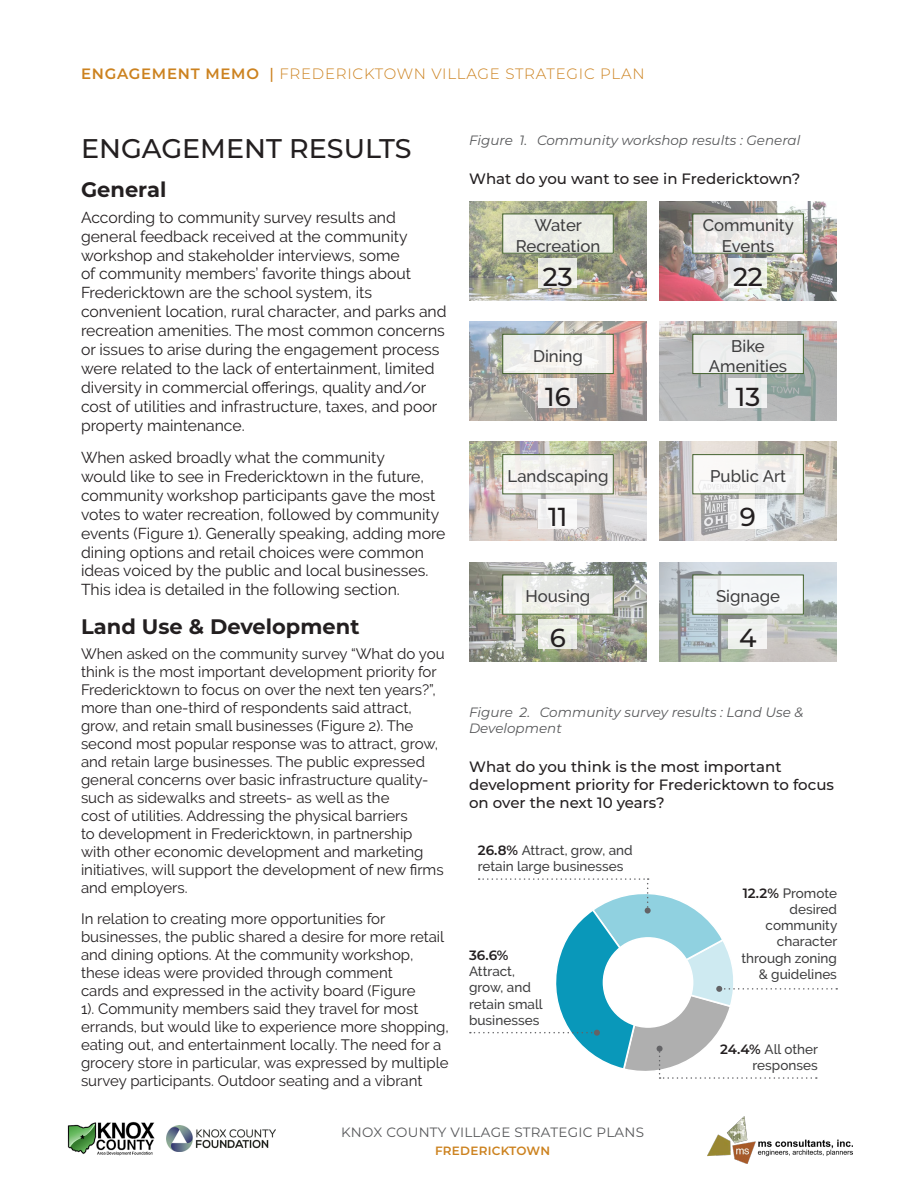
<style>
.page{position:relative;width:918px;height:1188px;background:#fff}
.page>*{position:absolute;margin:0;border:0;box-sizing:border-box;transform-origin:0 0}
.Heading{font:500 27px "Montserrat";color:#231f20}
.t1{font:500 26.1px "Montserrat";color:#231f20}
.Subheading{font:700 21px "Montserrat";color:#231f20}
.Figure_Labels{font:500 16.8px/20.1px "Raleway";color:#3e3e3f;text-align:center}
.Body_text{font:15.75px/18.9px "Raleway";color:#231f20}
.Subheading-2{font:15.75px/18.9px "Raleway";color:#231f20}
.Body_text-2{font:15px/18px "Raleway";color:#231f20}
.Subheading-3{font:500 15px/18px "Montserrat";color:#231f20}
.t2{font:300 15px "Montserrat";letter-spacing:.05em;color:#cc821f}
.Survey_response_labe{font:500 13.5px/16.2px "Raleway";color:#3e3e3f}
.t3{font:italic 13.5px/16.2px "Montserrat";color:#57585a}
.t4{font:13.5px "Montserrat";letter-spacing:.02em;color:#57585a}
.t5{font:600 12px "Montserrat";letter-spacing:.02em;color:#cc821f}
.s1{font-weight:600}
.s2{font-weight:500}
.s3{font-family:"Montserrat";font-weight:600;color:#231f20}
</style>
<div class="page">
<img style="left:708px;top:1116px;width:145px;height:47px">
<img style="left:67px;top:1122px;width:88px;height:34px">
<img style="left:166px;top:1125px;width:110px;height:27px">
<img style="left:469px;top:201px;width:178px;height:99px">
<div style="left:503px;top:214px;width:110px;height:39px;background:#ebede6"></div>
<div style="left:502px;top:213px;width:112px;height:41px;border:1px solid #44622e"></div>
<svg style="left:538px;top:258px;width:39px;height:30px"></svg>
<img style="left:469px;top:442px;width:178px;height:99px">
<div style="left:503px;top:455px;width:110px;height:39px;background:#f3f1ee"></div>
<div style="left:502px;top:454px;width:112px;height:40px;border:1px solid #44622e"></div>
<div style="left:538px;top:499px;width:39px;height:30px;background:linear-gradient(to right,#f1f0f1,#fbfbfb)"></div>
<img style="left:469px;top:321px;width:178px;height:100px">
<div style="left:503px;top:334px;width:110px;height:40px;background:#f2f0ed"></div>
<div style="left:502px;top:334px;width:112px;height:40px;border:1px solid #44622e"></div>
<div style="left:538px;top:379px;width:39px;height:29px;background:linear-gradient(to right,#eceae9,#edece9)"></div>
<img style="left:469px;top:562px;width:178px;height:99px">
<svg style="left:504px;top:576px;width:108px;height:37px;fill:#ebebe7"></svg>
<div style="left:502px;top:574px;width:112px;height:41px;border:1px solid #44622e"></div>
<div style="left:538px;top:619px;width:39px;height:30px;background:#eaede6"></div>
<img style="left:659px;top:201px;width:178px;height:99px">
<svg style="left:694px;top:215px;width:108px;height:37px;fill:#eae9e7"></svg>
<div style="left:692px;top:213px;width:112px;height:41px;border:1px solid #44622e"></div>
<svg style="left:729px;top:258px;width:38px;height:30px"></svg>
<img style="left:659px;top:442px;width:178px;height:99px">
<div style="left:693px;top:455px;width:110px;height:39px;background:linear-gradient(to right,#faf9f8,#f2f1f0)"></div>
<div style="left:692px;top:454px;width:112px;height:40px;border:1px solid #44622e"></div>
<div style="left:729px;top:499px;width:38px;height:30px;background:linear-gradient(to right,#f1f0f0,#f8f9fa)"></div>
<img style="left:659px;top:321px;width:178px;height:100px">
<div style="left:693px;top:334px;width:110px;height:40px;background:#edeeee"></div>
<div style="left:692px;top:334px;width:112px;height:40px;border:1px solid #44622e"></div>
<div style="left:729px;top:379px;width:38px;height:29px;background:#f0f0f1"></div>
<img style="left:659px;top:562px;width:178px;height:99px">
<div style="left:693px;top:575px;width:110px;height:39px;background:linear-gradient(to bottom,#f4f7f9,#f0f2f3)"></div>
<div style="left:692px;top:574px;width:112px;height:41px;border:1px solid #44622e"></div>
<div style="left:729px;top:619px;width:38px;height:30px;background:#f0f2f1"></div>
<svg style="left:470px;top:878px;width:367px;height:201px"></svg>
<p class="t2" style="left:81px;top:63px;width:565px"><span class="s1">ENGAGEMENT MEMO</span> <span class="s2">|</span> FREDERICKTOWN VILLAGE STRATEGIC PLAN</p>
<p class="Heading" style="left:81px;top:130px;width:332px">ENGAGEMENT RESULTS</p>
<p class="Subheading" style="left:81px;top:175px;width:87px">General</p>
<p class="Body_text" style="left:81px;top:208px;width:367px">According to community survey results and general feedback received at the community workshop and stakeholder interviews, some<br>of community members’ favorite things about Fredericktown are the school system, its convenient location, rural character, and parks and recreation amenities. The most common concerns or issues to arise during the engagement process were related to the lack of entertainment, limited diversity in commercial offerings, quality and/or cost of utilities and infrastructure, taxes, and poor property maintenance.</p>
<p class="Subheading-2" style="left:81px;top:448px;width:366px">When asked broadly what the community<br>would like to see in Fredericktown in the future, community workshop participants gave the most votes to water recreation, followed by community events (Figure 1). Generally speaking, adding more dining options and retail choices were common ideas voiced by the public and local businesses.<br>This idea is detailed in the following section.</p>
<p class="Subheading" style="left:81px;top:611px;width:280px">Land Use &amp; Development</p>
<p class="Body_text-2" style="left:81px;top:645px;width:365px">When asked on the community survey “What do you think is the most important development priority for Fredericktown to focus on over the next ten years?”, more than one-third of respondents said attract, grow, and retain small businesses (Figure 2). The second most popular response was to attract, grow, and retain large businesses. The public expressed general concerns over basic infrastructure quality&shy;such as sidewalks and streets- as well as the<br>cost of utilities. Addressing the physical barriers<br>to development in Fredericktown, in partnership with other economic development and marketing initiatives, will support the development of new firms and employers.</p>
<p class="Body_text-2" style="left:81px;top:910px;width:369px">In relation to creating more opportunities for businesses, the public shared a desire for more retail and dining options. At the community workshop, these ideas were provided through comment<br>cards and expressed in the activity board (Figure<br>1). Community members said they travel for most errands, but would like to experience more shopping, eating out, and entertainment locally. The need for a grocery store in particular, was expressed by multiple survey participants. Outdoor seating and a vibrant</p>
<p class="t3" style="left:469px;top:132px;width:333px">Figure 1. Community workshop results : General</p>
<p class="Subheading-3" style="left:469px;top:169px;width:333px">What do you want to see in Fredericktown?</p>
<p class="Figure_Labels" style="left:516px;top:215px;width:86px">Water<br>Recreation</p>
<p class="t1" style="left:543px;top:258px;width:31px">23</p>
<p class="Figure_Labels" style="left:533px;top:346px;width:51px">Dining</p>
<p class="t1" style="left:545px;top:378px;width:27px">16</p>
<p class="Figure_Labels" style="left:508px;top:466px;width:102px">Landscaping</p>
<p class="t1" style="left:548px;top:499px;width:21px">11</p>
<p class="Figure_Labels" style="left:526px;top:586px;width:66px">Housing</p>
<p class="t1" style="left:550px;top:619px;width:18px">6</p>
<p class="Figure_Labels" style="left:703px;top:215px;width:93px">Community<br>Events</p>
<p class="t1" style="left:733px;top:258px;width:31px">22</p>
<p class="Figure_Labels" style="left:709px;top:336px;width:80px">Bike<br>Amenities</p>
<p class="t1" style="left:736px;top:378px;width:26px">13</p>
<p class="Figure_Labels" style="left:710px;top:466px;width:77px">Public Art</p>
<p class="t1" style="left:740px;top:499px;width:18px">9</p>
<p class="Figure_Labels" style="left:716px;top:586px;width:65px">Signage</p>
<p class="t1" style="left:739px;top:619px;width:19px">4</p>
<p class="t3" style="left:469px;top:704px;width:336px">Figure 2. Community survey results : Land Use &amp;<br>Development</p>
<p class="Subheading-3" style="left:469px;top:757px;width:366px">What do you think is the most important development priority for Fredericktown to focus on over the next 10 years?</p>
<p class="Survey_response_labe" style="left:478px;top:842px;width:156px"><span class="s3">26.8%</span> Attract, grow, and retain large businesses</p>
<p class="Survey_response_labe" style="left:469px;top:947px;width:75px"><span class="s3">36.6%<br></span>Attract, grow, and retain small businesses</p>
<p class="Survey_response_labe" style="left:741px;top:885px;width:97px;text-align:right"><span class="s3">12.2%</span> Promote desired community character through zoning &amp; guidelines</p>
<p class="Survey_response_labe" style="left:720px;top:1041px;width:99px;text-align:right"><span class="s3">24.4%</span> All other responses</p>
<p class="t4" style="left:341px;top:1123px;width:305px">KNOX COUNTY VILLAGE STRATEGIC PLANS</p>
<p class="t5" style="left:435px;top:1142px;width:117px">FREDERICKTOWN</p>
</div>
